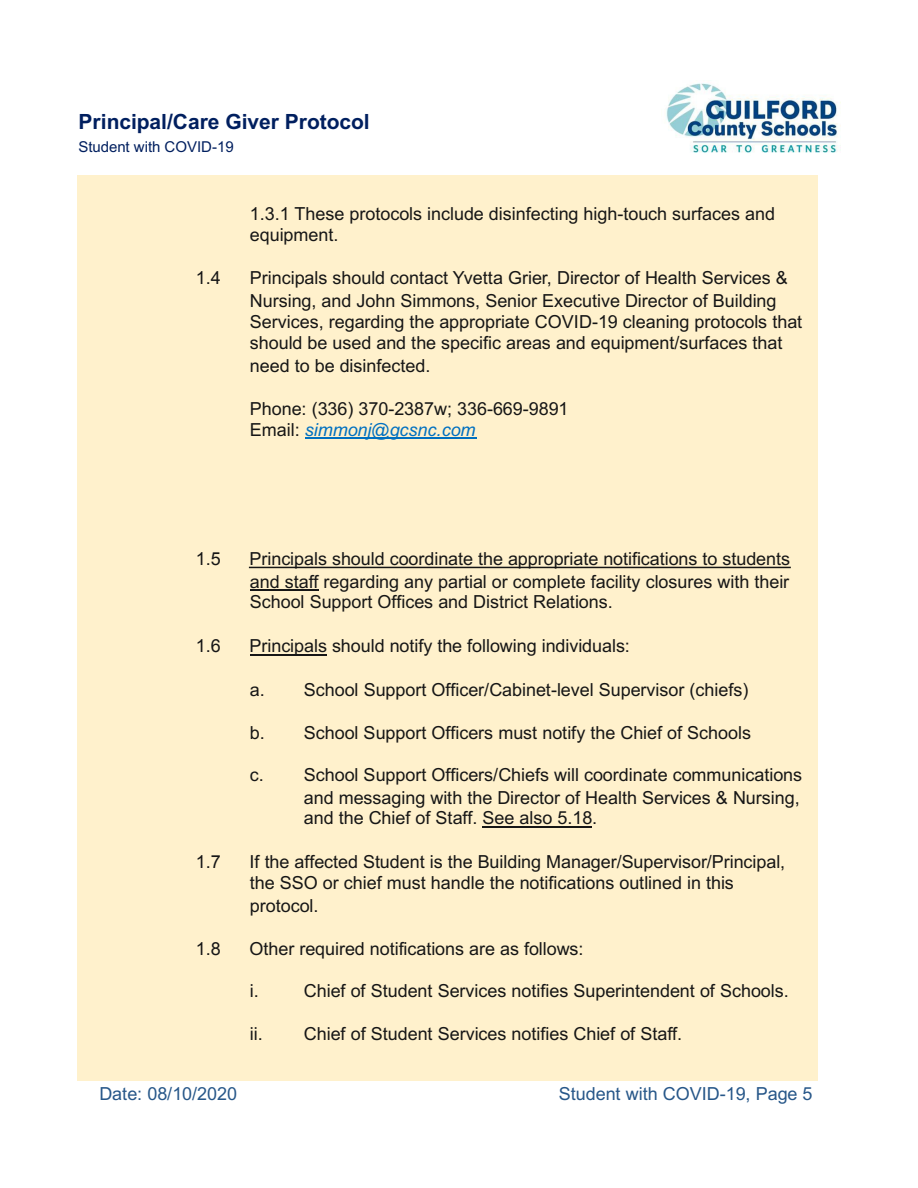
<style>
.page{position:relative;width:918px;height:1188px;background:#fff}
.page>*{position:absolute;margin:0;border:0;box-sizing:border-box;transform-origin:0 0}
.t1{font:700 21px "Arial";color:#001f5f}
.t2{font:18px/20.9px "Arial";letter-spacing:-.005em;color:#161616}
.t3{font:18px "Arial";letter-spacing:-.005em;color:#275789}
.t4{font:15px "Arial";letter-spacing:-.005em;color:#001f5f}
.s1{font-style:italic;color:#0070c0}
.s2{font-style:inherit}
</style>
<div class="page">
<div style="left:77px;top:176px;width:741px;height:905px;background:#fff1cc"></div>
<hr style="left:305px;top:437px;width:171px;height:2px;background:#0070c0">
<hr style="left:250px;top:589px;width:69px;height:1px;background:#161616">
<hr style="left:482px;top:826px;width:110px;height:1px;background:#161616">
<img style="left:666px;top:83px;width:175px;height:70px">
<svg style="left:249px;top:567px;width:542px;height:1px"></svg>
<hr style="left:250px;top:654px;width:77px;height:1px;background:#161616">
<p class="t1" style="left:79px;top:106px;width:293px">Principal/Care Giver Protocol</p>
<p class="t4" style="left:79px;top:137px;width:157px">Student with COVID-19</p>
<p class="t2" style="left:250px;top:203px;width:527px">1.3.1 These protocols include disinfecting high-touch surfaces and equipment.</p>
<p class="t2" style="left:196px;top:268px;width:27px">1.4</p>
<p class="t2" style="left:250px;top:267px;width:539px;line-height:22.6px">Principals should contact Yvetta Grier, Director of Health Services &amp;<br>Nursing, and John Simmons, Senior Executive Director of Building</p>
<p class="t2" style="left:250px;top:311px;width:554px">Services, regarding the appropriate COVID-19 cleaning protocols that should be used and the specific areas and equipment/surfaces that</p>
<p class="t2" style="left:250px;top:355px;width:182px">need to be disinfected.</p>
<p class="t2" style="left:250px;top:398px;width:320px">Phone: (336) 370-2387w; 336-669-9891<br>Email: <span class="s1">simmonj@gcsnc.com</span></p>
<p class="t2" style="left:196px;top:548px;width:26px">1.<span class="s2">5</span></p>
<p class="t2" style="left:250px;top:547px;width:542px;line-height:22.6px">Principals should coordinate the appropriate notifications to students and staff regarding any partial or complete facility closures with their</p>
<p class="t2" style="left:250px;top:592px;width:364px">School Support Offices and District Relations.</p>
<p class="t2" style="left:196px;top:635px;width:26px">1.<span class="s2">6</span></p>
<p class="t2" style="left:250px;top:635px;width:382px">Principals should notify the following individuals:</p>
<p class="t2" style="left:250px;top:679px;width:500px">a. School Support Officer/Cabinet-level Supervisor (chiefs)</p>
<p class="t2" style="left:250px;top:722px;width:503px">b. School Support Officers must notify the Chief of Schools</p>
<p class="t2" style="left:250px;top:763px;width:554px;line-height:22.6px;text-align:right">c. School Support Officers/Chiefs will coordinate communications and messaging with the Director of Health Services &amp; Nursing,</p>
<p class="t2" style="left:304px;top:808px;width:295px">and the Chief of Staff. See also 5.18.</p>
<p class="t2" style="left:196px;top:851px;width:26px">1.<span class="s2">7</span></p>
<p class="t2" style="left:250px;top:851px;width:537px">If the affected Student is the Building Manager/Supervisor/Principal, the SSO or chief must handle the notifications outlined in this</p>
<p class="t2" style="left:250px;top:895px;width:70px">protocol.</p>
<p class="t2" style="left:196px;top:938px;width:26px">1.<span class="s2">8</span></p>
<p class="t2" style="left:250px;top:938px;width:335px">Other required notifications are as follows:</p>
<p class="t2" style="left:250px;top:980px;width:10px">i.</p>
<p class="t2" style="left:304px;top:980px;width:486px">Chief of Student Services notifies Superintendent of Schools.</p>
<p class="t2" style="left:250px;top:1024px;width:434px">ii. Chief of Student Services notifies Chief of Staff.</p>
<p class="t3" style="left:99px;top:1081px;width:139px">Date: 08/10/2020</p>
<p class="t3" style="left:559px;top:1081px;width:255px">Student with COVID-19, Page 5</p>
</div>
